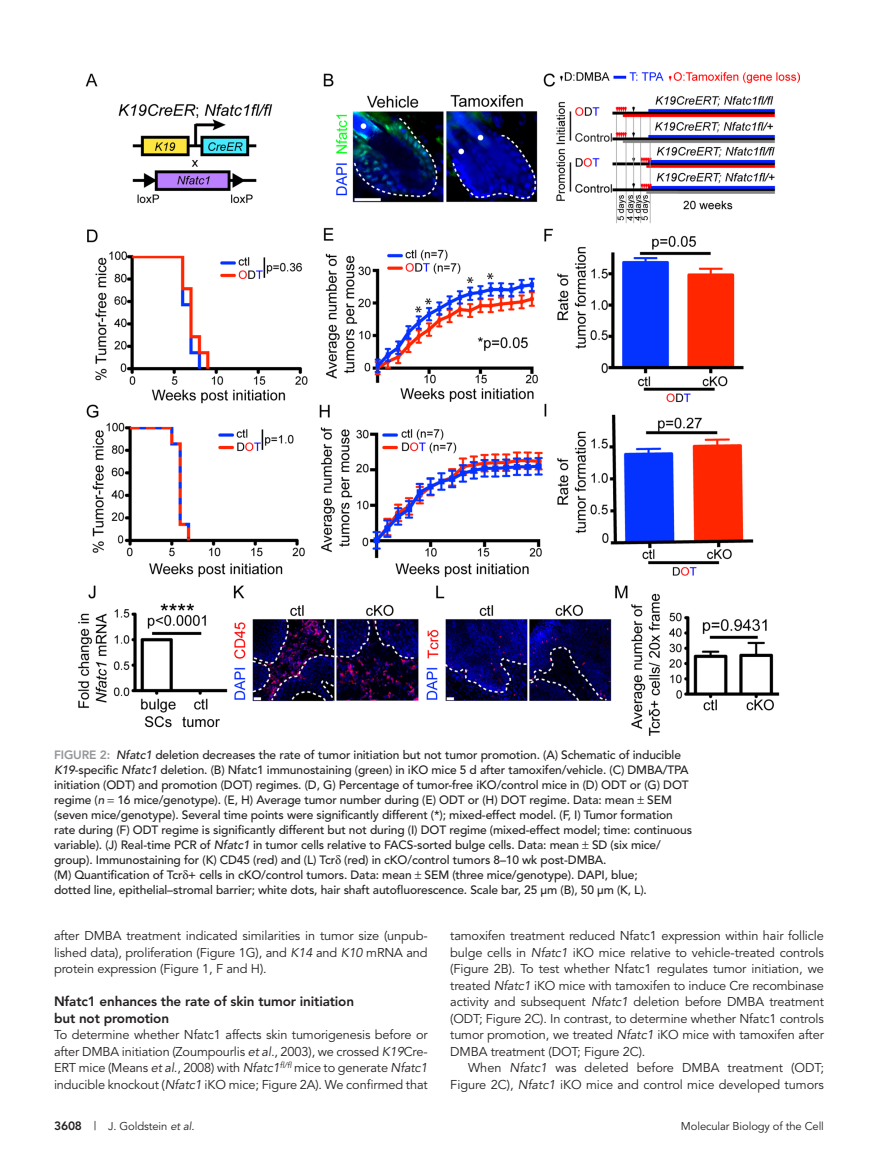
<style>
.page{position:relative;width:878px;height:1175px;background:#fff}
.page>*{position:absolute;margin:0;border:0;box-sizing:border-box;transform-origin:0 0}
.t1{font:800 13.5px/16.5px "Avenir";letter-spacing:-.01em;color:#231f20}
.ParaFL{font:12.75px/16.5px "Avenir";letter-spacing:-.01em;color:#231f20;text-align:justify}
.Para{font:12.75px/16.5px "Avenir";color:#231f20;text-align:right}
.FigCaption_35_5p{font:500 12px/15px "Avenir";letter-spacing:-.01em;color:#231f20}
.ParaFL-2{font:11.25px "Avenir";letter-spacing:-.01em;color:#231f20}
.s1{font-weight:800;color:#939598}
.s2{font-style:italic}
.s3{font-weight:800;font-size:12px}
.s4{font-size:12px}
</style>
<div class="page">
<img style="left:79px;top:72px;width:720px;height:663px">
<p class="FigCaption_35_5p" style="left:54px;top:747px;width:639px"><span class="s1">FIGURE 2:</span> <span class="s2">Nfatc1</span> deletion decreases the rate of tumor initiation but not tumor promotion. (A) Schematic of inducible <span class="s2">K19</span>-specific <span class="s2">Nfatc1</span> deletion. (B) Nfatc1 immunostaining (green) in iKO mice 5 d after tamoxifen/vehicle. (C) DMBA/TPA initiation (ODT) and promotion (DOT) regimes. (D, G) Percentage of tumor-free iKO/control mice in (D) ODT or (G) DOT regime (<span class="s2">n</span> 16 mice/genotype). (E, H) Average tumor number during (E) ODT or (H) DOT regime. Data: mean SEM (seven mice/genotype). Several time points were significantly different (*); mixed-effect model. (F, I) Tumor formation rate during (F) ODT regime is significantly different but not during (I) DOT regime (mixed-effect model; time: continuous variable). (J) Real-time PCR of <span class="s2">Nfatc1</span> in tumor cells relative to FACS-sorted bulge cells. Data: mean SD (six mice/ group). Immunostaining for (K) CD45 (red) and (L) Tcr (red) in cKO/control tumors 8–10 wk post-DMBA.<br>(M) Quantification of Tcr + cells in cKO/control tumors. Data: mean SEM (three mice/genotype). DAPI, blue;<br>dotted line, epithelial–stromal barrier; white dots, hair shaft autofluorescence. Scale bar, 25 μm (B), 50 μm (K, L).</p>
<p class="Para" style="left:54px;top:927px;width:375px;text-align:justify">after DMBA treatment indicated similarities in tumor size (unpub&shy;lished data), proliferation (Figure 1G), and <span class="s2">K14</span> and <span class="s2">K10</span> mRNA and protein expression (Figure 1, F and H).</p>
<h2 class="t1" style="left:54px;top:993px;width:301px">Nfatc1 enhances the rate of skin tumor initiation but not promotion</h2>
<p class="ParaFL" style="left:54px;top:1026px;width:375px">To determine whether Nfatc1 affects skin tumorigenesis before or after DMBA initiation (Zoumpourlis <span class="s2">et al.</span>, 2003), we crossed <span class="s2">K19</span>Cre-ERT mice (Means <span class="s2">et al.</span>, 2008) with <span class="s2">Nfatc1</span><sup>fl/fl</sup> mice to generate <span class="s2">Nfatc1 </span>inducible knockout (<span class="s2">Nfatc1</span> iKO mice; Figure 2A). We confirmed that</p>
<p class="ParaFL" style="left:450px;top:927px;width:375px">tamoxifen treatment reduced Nfatc1 expression within hair follicle bulge cells in <span class="s2">Nfatc1</span> iKO mice relative to vehicle-treated controls (Figure 2B). To test whether Nfatc1 regulates tumor initiation, we treated <span class="s2">Nfatc1</span> iKO mice with tamoxifen to induce Cre recombinase activity and subsequent <span class="s2">Nfatc1</span> deletion before DMBA treatment (ODT; Figure 2C). In contrast, to determine whether Nfatc1 controls tumor promotion, we treated <span class="s2">Nfatc1</span> iKO mice with tamoxifen after DMBA treatment (DOT; Figure 2C).</p>
<p class="Para" style="left:450px;top:1059px;width:375px">When <span class="s2">Nfatc1</span> was deleted before DMBA treatment (ODT;<br>Figure 2C), <span class="s2">Nfatc1</span> iKO mice and control mice developed tumors</p>
<p class="ParaFL-2" style="left:54px;top:1119px;width:142px"><span class="s3">3608</span> <span class="s4">|</span> J. Goldstein <span class="s2">et al</span>.</p>
<p class="ParaFL-2" style="left:681px;top:1119px;width:144px">Molecular Biology of the Cell</p>
</div>
